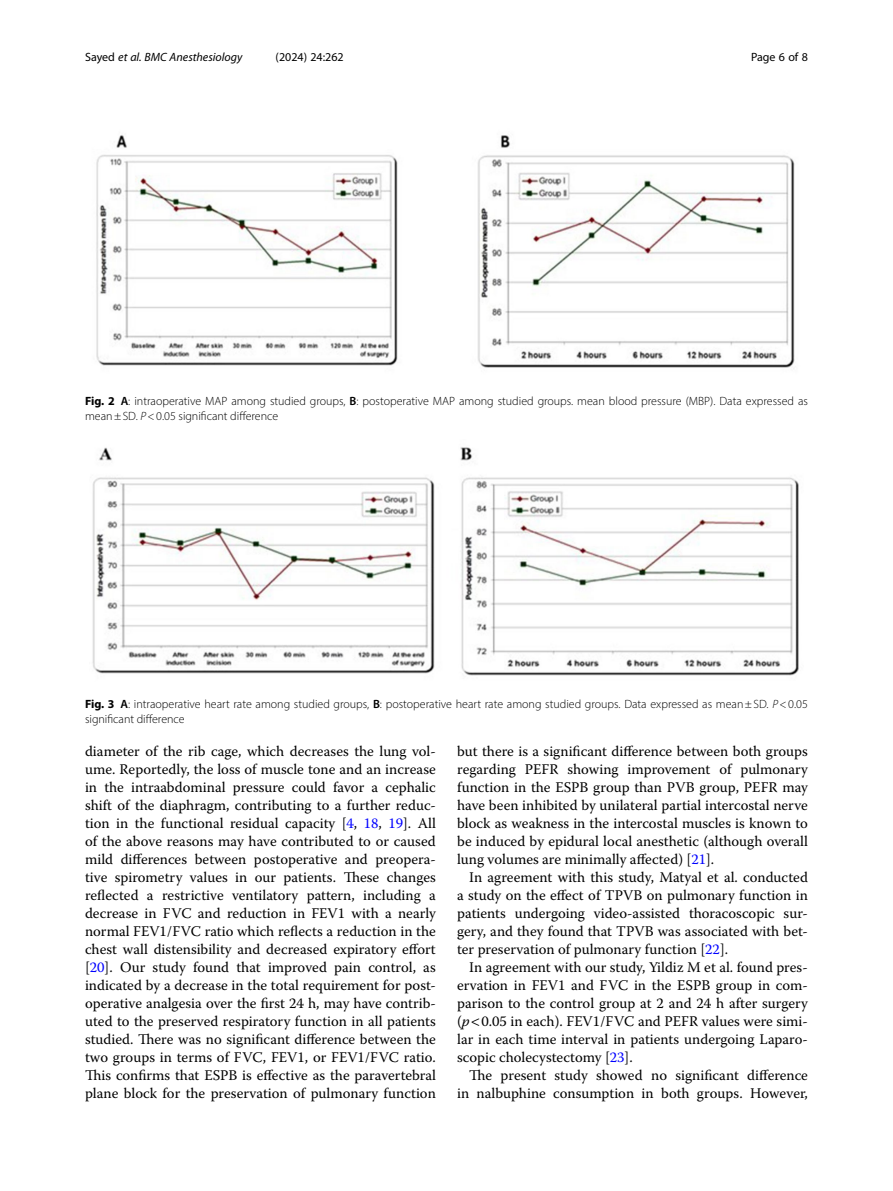
<style>
.page{position:relative;width:893px;height:1191px;background:#fff}
.page>*{position:absolute;margin:0;border:0;box-sizing:border-box;transform-origin:0 0}
.Body_Text_Indent{font:14.7px/18px "Warnock Pro";color:#000;text-align:justify}
.Figure_Caption{font:300 12px/15px "Myriad Pro";color:#000}
.t1{font:italic 12px "Myriad Pro";color:#000}
.t2{font:12px "Myriad Pro";color:#000}
.s1{font-style:normal}
.s2{font-weight:700}
.s3{font-weight:600}
.s4{font-style:italic}
.s5{color:#00f}
</style>
<div class="page">
<img style="left:92px;top:447px;width:707px;height:229px">
<img style="left:96px;top:135px;width:699px;height:234px">
<p class="t1" style="left:85px;top:50px;width:159px"><span class="s1">Sayed</span> et al. BMC Anesthesiology</p>
<p class="t2" style="left:276px;top:50px;width:70px">(2024) 24:262</p>
<p class="t2" style="left:751px;top:50px;width:58px">Page 6 of 8</p>
<p class="Figure_Caption" style="left:85px;top:393px;width:724px"><span class="s2">Fig. 2</span> <span class="s3">A</span>: intraoperative MAP among studied groups, <span class="s3">B</span>: postoperative MAP among studied groups. mean blood pressure (MBP). Data expressed as mean±SD. <span class="s4">P</span>&lt;0.05 significant difference</p>
<p class="Figure_Caption" style="left:85px;top:696px;width:724px"><span class="s2">Fig. 3</span> <span class="s3">A</span>: intraoperative heart rate among studied groups, <span class="s3">B</span>: postoperative heart rate among studied groups. Data expressed as mean±SD. <span class="s4">P</span>&lt;0.05 significant difference</p>
<p class="Body_Text_Indent" style="left:85px;top:742px;width:352px">diameter of the rib cage, which decreases the lung vol&shy;ume. Reportedly, the loss of muscle tone and an increase in the intraabdominal pressure could favor a cephalic shift of the diaphragm, contributing to a further reduc&shy;tion in the functional residual capacity [<span class="s5">4</span>, <span class="s5">18</span>, <span class="s5">19</span>]. All of the above reasons may have contributed to or caused mild differences between postoperative and preopera&shy;tive spirometry values in our patients. These changes reflected a restrictive ventilatory pattern, including a decrease in FVC and reduction in FEV1 with a nearly normal FEV1/FVC ratio which reflects a reduction in the chest wall distensibility and decreased expiratory effort [<span class="s5">20</span>]. Our study found that improved pain control, as indicated by a decrease in the total requirement for post&shy;operative analgesia over the first 24 h, may have contrib&shy;uted to the preserved respiratory function in all patients studied. There was no significant difference between the two groups in terms of FVC, FEV1, or FEV1/FVC ratio.<br>This confirms that ESPB is effective as the paravertebral plane block for the preservation of pulmonary function</p>
<p class="Body_Text_Indent" style="left:457px;top:742px;width:352px">but there is a significant difference between both groups regarding PEFR showing improvement of pulmonary function in the ESPB group than PVB group, PEFR may have been inhibited by unilateral partial intercostal nerve block as weakness in the intercostal muscles is known to be induced by epidural local anesthetic (although overall lung volumes are minimally affected) [<span class="s5">21</span>].</p>
<p class="Body_Text_Indent" style="left:457px;top:868px;width:352px;text-indent:12px">In agreement with this study, Matyal et al. conducted a study on the effect of TPVB on pulmonary function in patients undergoing video-assisted thoracoscopic sur&shy;gery, and they found that TPVB was associated with bet&shy;ter preservation of pulmonary function [<span class="s5">22</span>].</p>
<p class="Body_Text_Indent" style="left:457px;top:958px;width:352px;text-indent:12px">In agreement with our study, Yildiz M et al. found pres&shy;ervation in FEV1 and FVC in the ESPB group in com&shy;parison to the control group at 2 and 24 h after surgery (<span class="s4">p</span> 0.05 in each). FEV1/FVC and PEFR values were simi&shy;lar in each time interval in patients undergoing Laparo&shy;scopic cholecystectomy [<span class="s5">23</span>].</p>
<p class="Body_Text_Indent" style="left:457px;top:1066px;width:352px;text-align:right">The present study showed no significant difference in nalbuphine consumption in both groups. However,</p>
</div>
